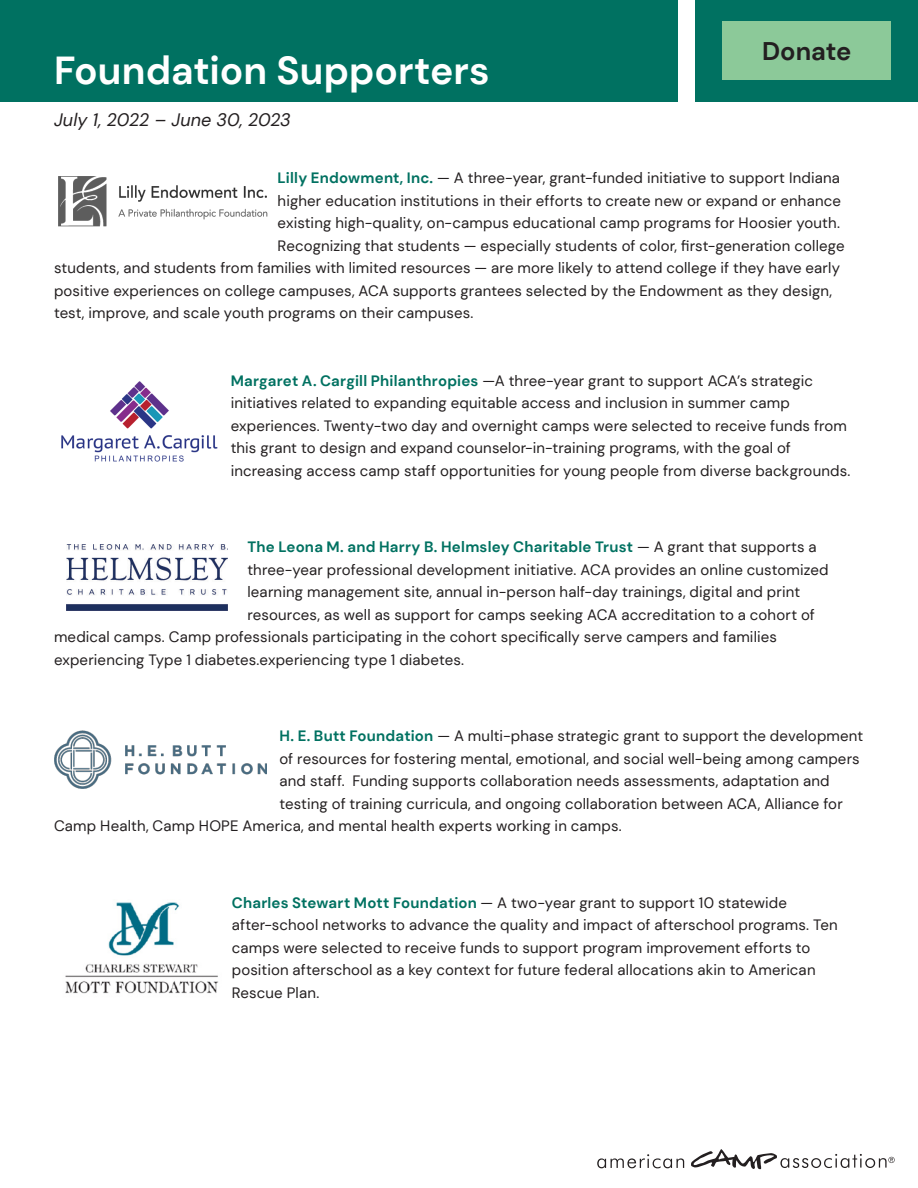
<style>
.page{position:relative;width:918px;height:1188px;background:#fff}
.page>*{position:absolute;margin:0;border:0;box-sizing:border-box;transform-origin:0 0}
.t1{font:700 39px "DM Sans";color:#fff}
.t2{font:700 25.5px "DM Sans";color:#231f20}
.t3{font:italic 18px "DM Sans";color:#231f20}
.t4{font:15px/22.5px "DM Sans";letter-spacing:.01em;color:#231f20}
.t5{font:700 15px "DM Sans";letter-spacing:.015em;color:#007161}
.s1{font-weight:700;color:#007161}
.s2{font-weight:400;color:#231f20}
</style>
<div class="page">
<div style="left:696px;top:0;width:222px;height:102px;background:#007161"></div>
<div style="left:0;top:0;width:677px;height:102px;background:#007161"></div>
<div style="left:723px;top:22px;width:168px;height:58px;background:#8cc999"></div>
<img style="left:58px;top:176px;width:210px;height:51px">
<img style="left:61px;top:381px;width:157px;height:81px">
<img style="left:67px;top:545px;width:160px;height:65px">
<img style="left:54px;top:731px;width:212px;height:57px">
<img style="left:65px;top:902px;width:153px;height:92px">
<svg style="left:597px;top:1154px;width:87px;height:14px"></svg>
<svg style="left:691px;top:1149px;width:204px;height:20px"></svg>
<p class="t1" style="left:54px;top:46px;width:437px">Foundation Supporters</p>
<p class="t3" style="left:54px;top:108px;width:238px">July 1, 2022 – June 30, 2023</p>
<p class="t2" style="left:762px;top:36px;width:91px">Donate</p>
<p class="t4" style="left:278px;top:167px;width:564px"><span class="s1">Lilly Endowment, Inc.</span> — A three-year, grant-funded initiative to support Indiana</p>
<p class="t4" style="left:278px;top:189px;width:565px">higher education institutions in their efforts to create new or expand or enhance</p>
<p class="t4" style="left:278px;top:212px;width:564px">existing high-quality, on-campus educational camp programs for Hoosier youth.</p>
<p class="t4" style="left:278px;top:234px;width:568px">Recognizing that students — especially students of color, first-generation college</p>
<p class="t4" style="left:54px;top:257px;width:788px">students, and students from families with limited resources — are more likely to attend college if they have early</p>
<p class="t4" style="left:54px;top:279px;width:780px">positive experiences on college campuses, ACA supports grantees selected by the Endowment as they design,</p>
<p class="t4" style="left:54px;top:302px;width:421px">test, improve, and scale youth programs on their campuses.</p>
<p class="t4" style="left:231px;top:369px;width:621px"><span class="s1">Margaret A. Cargill Philanthropies</span> —A three-year grant to support ACA’s strategic initiatives related to expanding equitable access and inclusion in summer camp experiences. Twenty-two day and overnight camps were selected to receive funds from this grant to design and expand counselor-in-training programs, with the goal of increasing access camp staff opportunities for young people from diverse backgrounds.</p>
<p class="t5" style="left:247px;top:538px;width:571px">The Leona M. and Harry B. Helmsley Charitable Trust <span class="s2">— A grant that supports a</span></p>
<p class="t4" style="left:247px;top:558px;width:583px">three-year professional development initiative. ACA provides an online customized</p>
<p class="t4" style="left:247px;top:581px;width:554px">learning management site, annual in-person half-day trainings, digital and print</p>
<p class="t4" style="left:247px;top:603px;width:569px">resources, as well as support for camps seeking ACA accreditation to a cohort of</p>
<p class="t4" style="left:54px;top:626px;width:724px">medical camps. Camp professionals participating in the cohort specifically serve campers and families</p>
<p class="t4" style="left:54px;top:648px;width:412px">experiencing Type 1 diabetes.experiencing type 1 diabetes.</p>
<p class="t4" style="left:279px;top:725px;width:585px"><span class="s1">H. E. Butt Foundation</span> — A multi-phase strategic grant to support the development</p>
<p class="t4" style="left:279px;top:747px;width:582px">of resources for fostering mental, emotional, and social well-being among campers</p>
<p class="t4" style="left:279px;top:770px;width:552px">and staff. Funding supports collaboration needs assessments, adaptation and</p>
<p class="t4" style="left:279px;top:792px;width:565px">testing of training curricula, and ongoing collaboration between ACA, Alliance for</p>
<p class="t4" style="left:54px;top:815px;width:569px">Camp Health, Camp HOPE America, and mental health experts working in camps.</p>
<p class="t4" style="left:232px;top:891px;width:607px"><span class="s1">Charles Stewart Mott Foundation</span> — A two-year grant to support 10 statewide after-school networks to advance the quality and impact of afterschool programs. Ten camps were selected to receive funds to support program improvement efforts to position afterschool as a key context for future federal allocations akin to American Rescue Plan.</p>
</div>
